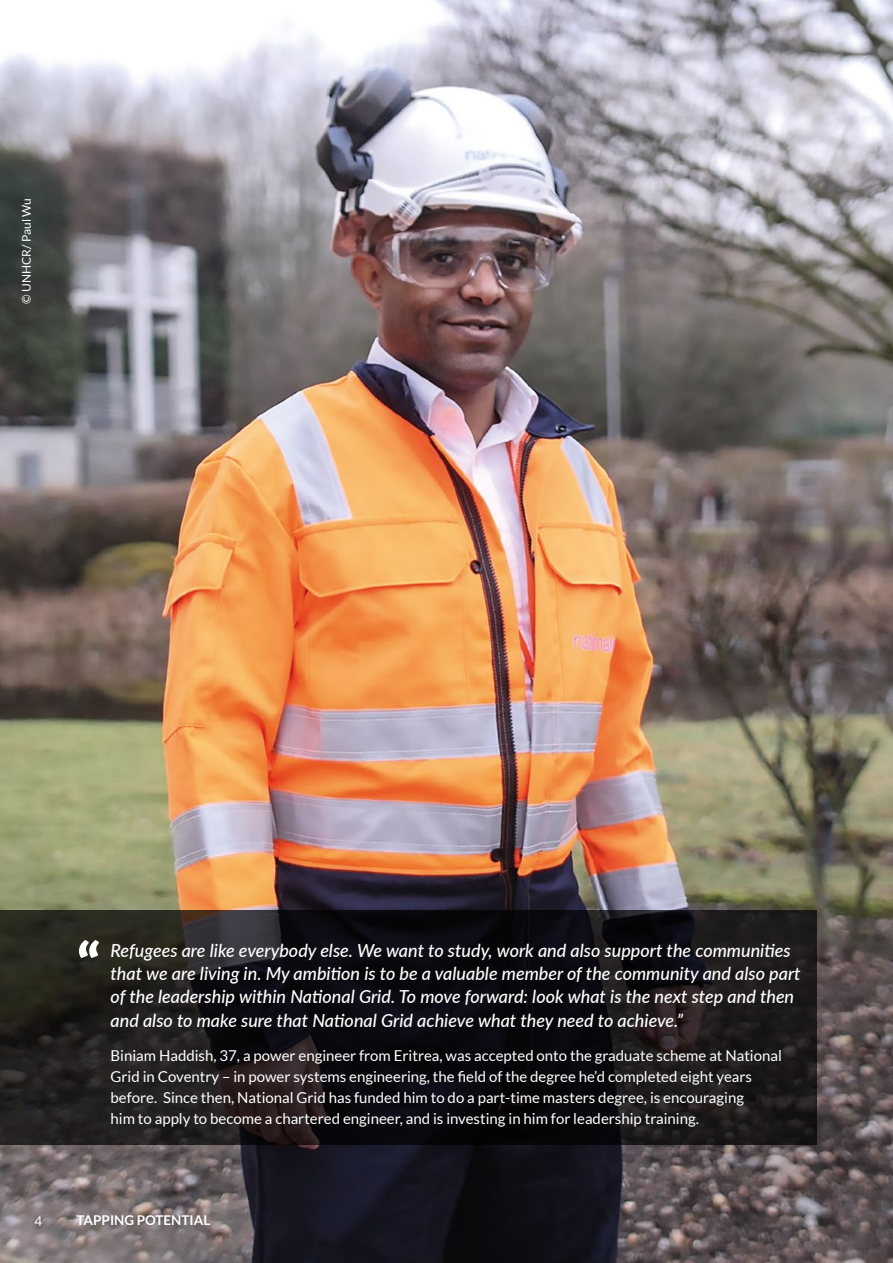
<style>
.page{position:relative;width:893px;height:1263px;background:#fff}
.page>*{position:absolute;margin:0;border:0;box-sizing:border-box;transform-origin:0 0}
.t1{font:900 57px "Lato";color:#fff}
.t2{font:italic 500 18px/23.4px "Lato";color:#fff}
.t3{font:15px/21px "Lato";color:#fff}
.t4{font:700 13.5px "Lato";color:#fff}
.t5{font:13.5px "Lato";color:#fff}
.t6{font:12px "Lato";color:#fff}
</style>
<div class="page">
<img style="left:0;top:0;width:893px;height:1263px">
<svg style="left:0;top:911px;width:816px;height:234px;background:#171517"></svg>
<p class="t6" style="left:20px;top:304px;width:107px;rotate:-90deg">© UNHCR/ Paul Wu</p>
<h1 class="t1" style="left:77px;top:931px;width:25px">“</h1>
<p class="t2" style="left:111px;top:937px;width:692px">Refugees are like everybody else. We want to study, work and also support the communities that we are living in. My ambition is to be a valuable member of the community and also part of the leadership within National Grid. To move forward: look what is the next step and then and also to make sure that National Grid achieve what they need to achieve.”</p>
<p class="t3" style="left:111px;top:1044px;width:673px">Biniam Haddish, 37, a power engineer from Eritrea, was accepted onto the graduate scheme at National Grid in Coventry – in power systems engineering, the field of the degree he’d completed eight years before. Since then, National Grid has funded him to do a part-time masters degree, is encouraging<br>him to apply to become a chartered engineer, and is investing in him for leadership training.</p>
<p class="t5" style="left:34px;top:1213px;width:9px">4</p>
<p class="t4" style="left:77px;top:1212px;width:135px">TAPPING POTENTIAL</p>
</div>
